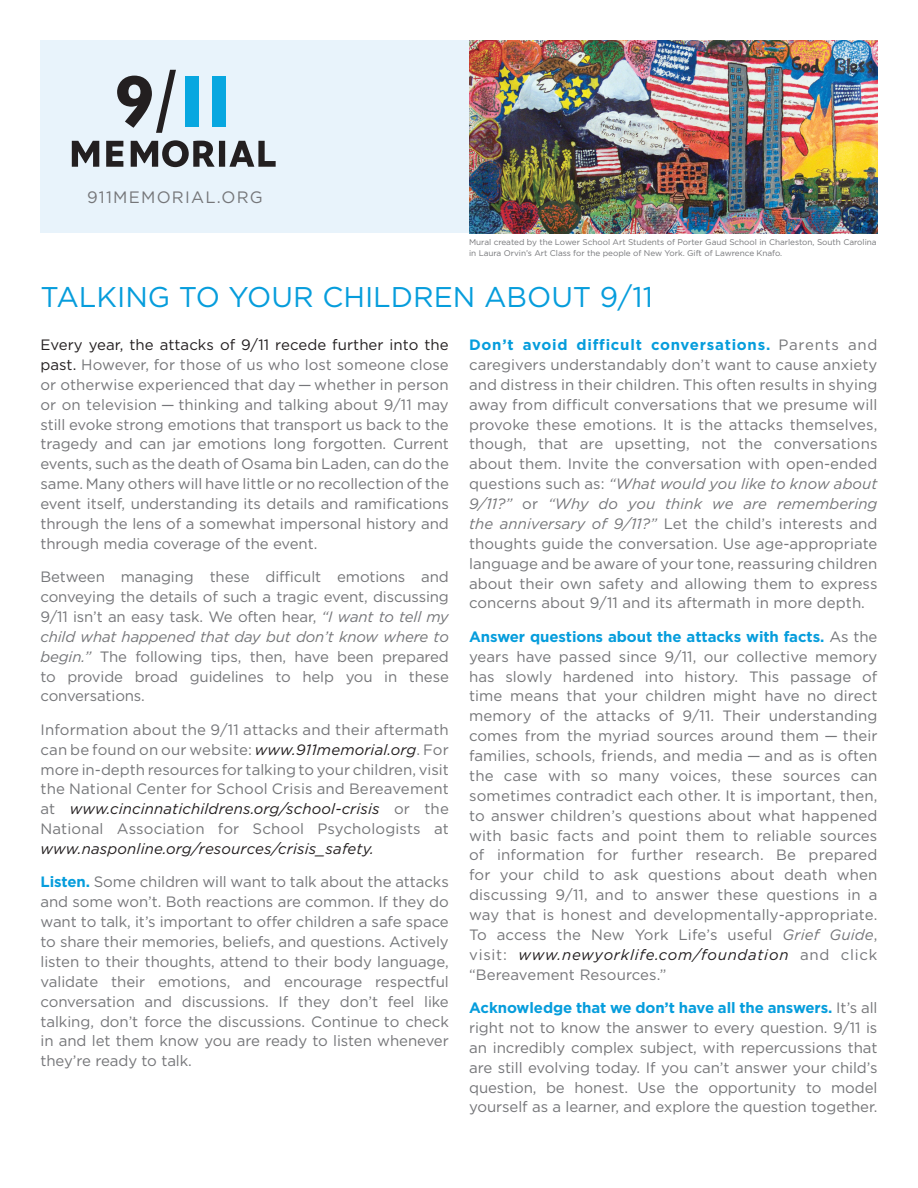
<style>
.page{position:relative;width:918px;height:1188px;background:#fff}
.page>*{position:absolute;margin:0;border:0;box-sizing:border-box;transform-origin:0 0}
.t1{font:28.5px "Gotham";color:#069ddc}
.t2{font:16.5px "Gotham";letter-spacing:.075em;color:#757679}
.t3{font:15px/19.8px "Gotham";letter-spacing:-.005em;color:#757679;text-align:justify}
.t4{font:8.25px/10.5px "Gotham";letter-spacing:-.005em;color:#757679}
.s1{color:#231f20}
.s2{font-style:italic}
.s3{font-style:italic;color:#231f20}
.s4{font-weight:700;color:#069ddc}
</style>
<div class="page">
<div style="left:40px;top:40px;width:838px;height:193px;background:#e8f3fb"></div>
<svg style="left:106px;top:141px;width:17px;height:26px"></svg>
<svg style="left:72px;top:141px;width:27px;height:26px"></svg>
<div style="left:185px;top:76px;width:13px;height:51px;background:#08a7e0"></div>
<div style="left:212px;top:76px;width:13px;height:51px;background:#08a7e0"></div>
<svg style="left:117px;top:70px;width:59px;height:63px"></svg>
<svg style="left:131px;top:140px;width:145px;height:27px"></svg>
<img style="left:469px;top:40px;width:409px;height:193px">
<p class="t2" style="left:87px;top:188px;width:177px">911MEMORIAL.ORG</p>
<p class="t4" style="left:469px;top:237px;width:409px">Mural created by the Lower School Art Students of Porter Gaud School in Charleston, South Carolina in Laura Orvin’s Art Class for the people of New York. Gift of Lawrence Knafo.</p>
<p class="t1" style="left:40px;top:281px;width:614px">TALKING TO YOUR CHILDREN ABOUT 9/11</p>
<p class="t3" style="left:40px;top:335px;width:410px"><span class="s1">Every year, the attacks of 9/11 recede further into the past.</span> However, for those of us who lost someone close or otherwise experienced that day — whether in person or on television — thinking and talking about 9/11 may still evoke strong emotions that transport us back to the tragedy and can jar emotions long forgotten. Current events, such as the death of Osama bin Laden, can do the same. Many others will have little or no recollection of the event itself, understanding its details and ramifications through the lens of a somewhat impersonal history and through media coverage of the event.</p>
<p class="t3" style="left:40px;top:567px;width:410px">Between managing these difficult emotions and conveying the details of such a tragic event, discussing 9/11 isn’t an easy task. We often hear, <span class="s2">“I want to tell my child what happened that day but don’t know where to begin.”</span> The following tips, then, have been prepared to provide broad guidelines to help you in these conversations.</p>
<p class="t3" style="left:40px;top:719px;width:410px">Information about the 9/11 attacks and their aftermath can be found on our website: <span class="s3">www.911memorial.org</span>. For more in-depth resources for talking to your children, visit the National Center for School Crisis and Bereavement at <span class="s3">www.cincinnatichildrens.org/school-crisis</span> or the National Association for School Psychologists at <span class="s3">www.nasponline.org/resources/crisis_safety.</span></p>
<p class="t3" style="left:40px;top:872px;width:410px"><span class="s4">Listen.</span> Some children will want to talk about the attacks and some won’t. Both reactions are common. If they do want to talk, it’s important to offer children a safe space to share their memories, beliefs, and questions. Actively listen to their thoughts, attend to their body language, validate their emotions, and encourage respectful conversation and discussions. If they don’t feel like talking, don’t force the discussions. Continue to check in and let them know you are ready to listen whenever they’re ready to talk.</p>
<p class="t3" style="left:469px;top:335px;width:410px"><span class="s4">Don’t avoid difficult conversations.</span> Parents and caregivers understandably don’t want to cause anxiety and distress in their children. This often results in shying away from difficult conversations that we presume will provoke these emotions. It is the attacks themselves, though, that are upsetting, not the conversations about them. Invite the conversation with open-ended questions such as: <span class="s2">“What would you like to know about 9/11?”</span> or <span class="s2">“Why do you think we are remembering the anniversary of 9/11?”</span> Let the child’s interests and thoughts guide the conversation. Use age-appropriate language and be aware of your tone, reassuring children about their own safety and allowing them to express concerns about 9/11 and its aftermath in more depth.</p>
<p class="t3" style="left:469px;top:626px;width:410px"><span class="s4">Answer questions about the attacks with facts.</span> As the years have passed since 9/11, our collective memory has slowly hardened into history. This passage of time means that your children might have no direct memory of the attacks of 9/11. Their understanding comes from the myriad sources around them — their families, schools, friends, and media — and as is often the case with so many voices, these sources can sometimes contradict each other. It is important, then, to answer children’s questions about what happened with basic facts and point them to reliable sources of information for further research. Be prepared for your child to ask questions about death when discussing 9/11, and to answer these questions in a way that is honest and developmentally-appropriate.<br>To access the New York Life’s useful <span class="s2">Grief Guide</span>, visit: <span class="s3">www.newyorklife.com/foundation</span> and click “Bereavement Resources.”</p>
<p class="t3" style="left:469px;top:998px;width:410px"><span class="s4">Acknowledge that we don’t have all the answers.</span> It’s all right not to know the answer to every question. 9/11 is an incredibly complex subject, with repercussions that are still evolving today. If you can’t answer your child’s question, be honest. Use the opportunity to model yourself as a learner, and explore the question together.</p>
</div>
